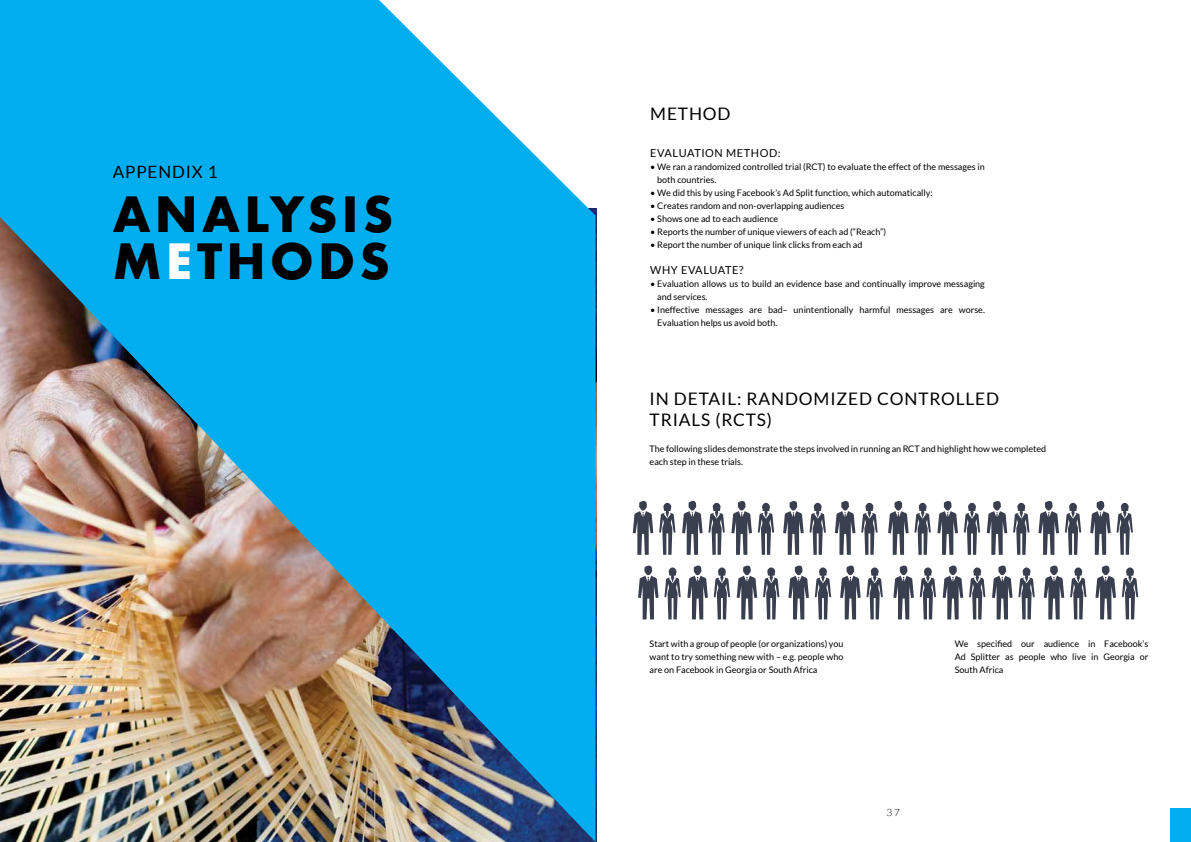
<style>
.page{position:relative;width:1191px;height:842px;background:#fff}
.page>*{position:absolute;margin:0;border:0;box-sizing:border-box;transform-origin:0 0}
.t1{font:700 47.2px/47px "Futura";letter-spacing:.09em;color:#000}
.t2{font:17.3px/20.7px "Lato";letter-spacing:.05em;color:#000}
.t3{font:17px "Lato";letter-spacing:.05em;color:#000}
.t4{font:11px "Lato";letter-spacing:.05em;color:#000}
.t5{font:300 10px "Lato";color:#000}
.t6{font:9px/13px "Lato";color:#000}
.s1{color:#fff}
</style>
<div class="page">
<div style="left:1170px;top:808px;width:21px;height:34px;background:#00aeef"></div>
<img style="left:0;top:0;width:595px;height:842px">
<svg style="left:664px;top:567px;width:16px;height:52px"></svg>
<svg style="left:638px;top:566px;width:20px;height:53px"></svg>
<svg style="left:687px;top:566px;width:43px;height:53px"></svg>
<svg style="left:763px;top:567px;width:16px;height:52px"></svg>
<svg style="left:736px;top:566px;width:21px;height:53px"></svg>
<svg style="left:788px;top:566px;width:43px;height:53px"></svg>
<svg style="left:866px;top:567px;width:17px;height:52px"></svg>
<svg style="left:840px;top:566px;width:20px;height:53px"></svg>
<svg style="left:893px;top:566px;width:43px;height:53px"></svg>
<svg style="left:969px;top:567px;width:16px;height:52px"></svg>
<svg style="left:942px;top:566px;width:21px;height:53px"></svg>
<svg style="left:1018px;top:567px;width:16px;height:52px"></svg>
<svg style="left:992px;top:566px;width:20px;height:53px"></svg>
<svg style="left:1070px;top:567px;width:16px;height:52px"></svg>
<svg style="left:1043px;top:566px;width:21px;height:53px"></svg>
<svg style="left:1095px;top:566px;width:43px;height:53px"></svg>
<svg style="left:659px;top:503px;width:16px;height:52px"></svg>
<svg style="left:633px;top:501px;width:20px;height:54px"></svg>
<svg style="left:708px;top:503px;width:17px;height:52px"></svg>
<svg style="left:682px;top:501px;width:20px;height:54px"></svg>
<svg style="left:758px;top:503px;width:16px;height:52px"></svg>
<svg style="left:731px;top:501px;width:21px;height:54px"></svg>
<svg style="left:809px;top:503px;width:17px;height:52px"></svg>
<svg style="left:783px;top:501px;width:20px;height:54px"></svg>
<svg style="left:861px;top:503px;width:16px;height:52px"></svg>
<svg style="left:835px;top:501px;width:20px;height:54px"></svg>
<svg style="left:914px;top:503px;width:16px;height:52px"></svg>
<svg style="left:888px;top:501px;width:20px;height:54px"></svg>
<svg style="left:937px;top:501px;width:43px;height:54px"></svg>
<svg style="left:1013px;top:503px;width:16px;height:52px"></svg>
<svg style="left:986px;top:501px;width:21px;height:54px"></svg>
<svg style="left:1038px;top:501px;width:43px;height:54px"></svg>
<svg style="left:1116px;top:503px;width:17px;height:52px"></svg>
<svg style="left:1090px;top:501px;width:20px;height:54px"></svg>
<h3 class="t3" style="left:113px;top:163px;width:106px">appendix 1</h3>
<h1 class="t1" style="left:113px;top:191px;width:282px">ANALYSI S<br>M<span class="s1">E</span>THODS</h1>
<h2 class="t2" style="left:650px;top:104px;width:82px">Method</h2>
<p class="t4" style="left:650px;top:147px;width:132px">Evaluation m ethod:</p>
<p class="t6" style="left:657px;top:160px;width:329px;text-indent:-7px">• We ran a randomized controlled trial (RCT) to evaluate the effect of the messages in both countries.</p>
<p class="t6" style="left:650px;top:186px;width:284px">• We did this by using Facebook’s Ad Split function, which automatically:</p>
<p class="t6" style="left:650px;top:199px;width:196px">• Creates random and non-overlapping audiences</p>
<p class="t6" style="left:650px;top:212px;width:129px">• Shows one ad to each audience</p>
<p class="t6" style="left:650px;top:225px;width:237px">• Reports the number of unique viewers of each ad (“Reach”)</p>
<p class="t6" style="left:650px;top:238px;width:214px">• Report the number of unique link clicks from each ad</p>
<p class="t4" style="left:650px;top:264px;width:95px">Why evaluate?</p>
<p class="t6" style="left:657px;top:277px;width:329px;text-indent:-7px">• Evaluation allows us to build an evidence base and continually improve messaging and services.</p>
<p class="t6" style="left:657px;top:303px;width:329px;text-indent:-7px">• Ineffective messages are bad– unintentionally harmful messages are worse.<br>Evaluation helps us avoid both.</p>
<h2 class="t2" style="left:649px;top:388px;width:351px">I n Detail: Random ized Controlled<br>Trials (RCT</h2>
<h2 class="t2" style="left:757px;top:409px;width:17px">s)</h2>
<p class="t6" style="left:649px;top:442px;width:260px">The following slides demonstrate the steps involved in running an RCT</p>
<p class="t6" style="left:921px;top:442px;width:127px">and highlight how we completed</p>
<p class="t6" style="left:649px;top:455px;width:95px">each step in these trials.</p>
<p class="t6" style="left:649px;top:637px;width:195px;text-align:justify">Start with a group of people (or organizations) you want to try something new with – e.g. people who are on Facebook in Georgia or South Africa</p>
<p class="t6" style="left:954px;top:637px;width:195px;text-align:justify">We specified our audience in Facebook’s Ad Splitter as people who live in Georgia or South Africa</p>
<p class="t5" style="left:886px;top:807px;width:15px">37</p>
</div>
